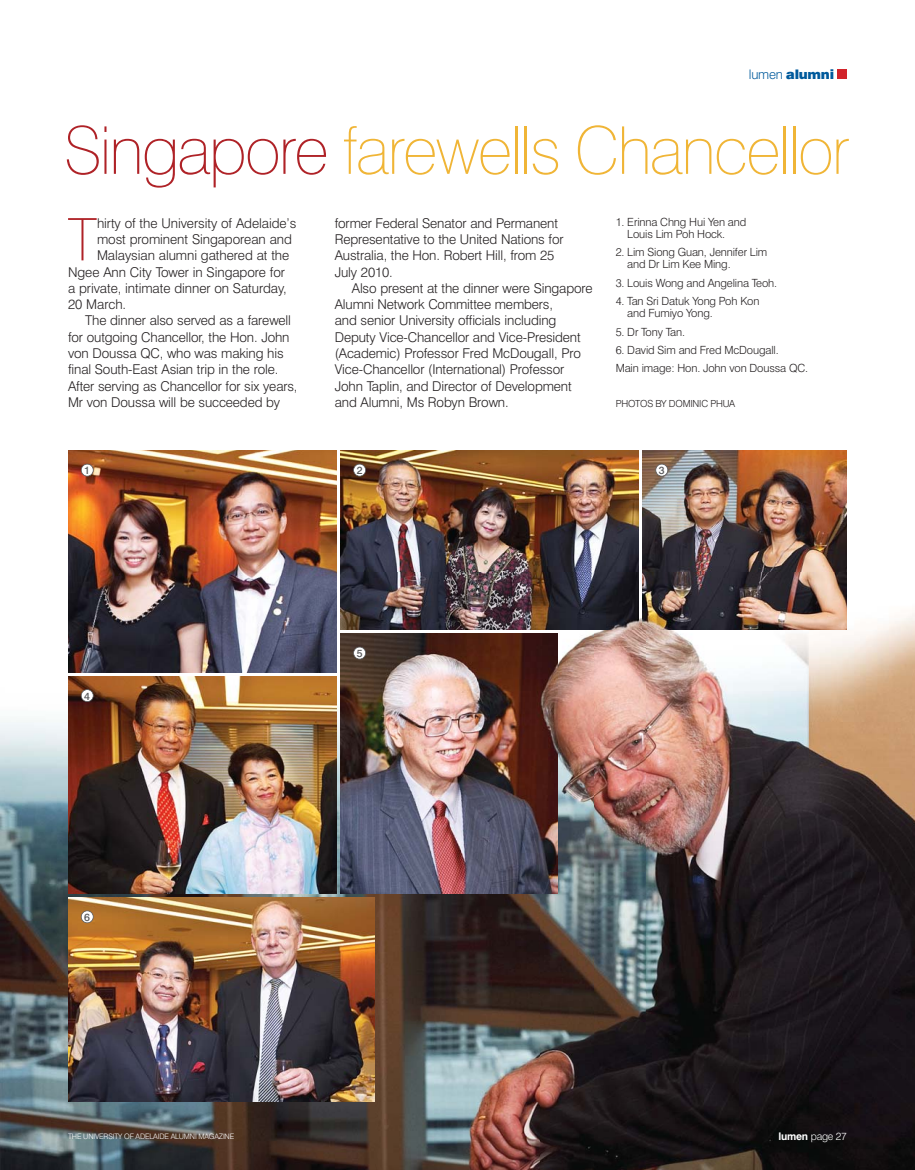
<style>
.page{position:relative;width:915px;height:1170px;background:#fff}
.page>*{position:absolute;margin:0;border:0;box-sizing:border-box;transform-origin:0 0}
.t1{font:100 66px "Swiss 721 BT";letter-spacing:-.03em;color:#f0b536}
.t2{font:100 58.8px "Swiss 721 BT";color:#af2227}
.t3{font:300 13.5px/16.2px "Swiss 721 BT";letter-spacing:-.01em;color:#231f20}
.t4{font:900 13.2px "Swiss 721 BT";letter-spacing:-.02em;color:#005a9c}
.t5{font:300 11.25px/12px "Swiss 721 BT";letter-spacing:-.01em;color:#231f20}
.t6{font:300 10.5px "Swiss 721 BT";letter-spacing:-.02em;color:#fff}
.t7{font:500 10.5px "Swiss 721 BT";color:#58595b}
.t8{font:300 9.75px "Swiss 721 BT";letter-spacing:-.02em;color:#231f20}
.t9{font:300 7.5px "Swiss 721 BT";letter-spacing:-.02em;color:#fff}
.s1{font-weight:300}
.s2{color:#af2227}
.s3{font-weight:700}
</style>
<div class="page">
<img style="left:340px;top:451px;width:298px;height:177px">
<img style="left:642px;top:451px;width:204px;height:171px">
<svg style="left:353px;top:463px;width:13px;height:13px"></svg>
<svg style="left:655px;top:463px;width:13px;height:13px"></svg>
<img style="left:0;top:573px;width:377px;height:596px">
<img style="left:592px;top:573px;width:55px;height:596px">
<img style="left:807px;top:573px;width:107px;height:596px">
<img style="left:377px;top:628px;width:216px;height:44px">
<img style="left:646px;top:622px;width:162px;height:547px">
<img style="left:539px;top:672px;width:54px;height:497px">
<img style="left:377px;top:893px;width:162px;height:276px">
<img style="left:340px;top:634px;width:217px;height:259px">
<svg style="left:353px;top:646px;width:13px;height:13px"></svg>
<img style="left:68px;top:676px;width:268px;height:217px">
<img style="left:68px;top:897px;width:306px;height:204px">
<img style="left:68px;top:451px;width:268px;height:221px">
<svg style="left:81px;top:689px;width:13px;height:13px"></svg>
<svg style="left:81px;top:910px;width:13px;height:13px"></svg>
<svg style="left:81px;top:463px;width:13px;height:13px"></svg>
<div style="left:837px;top:69px;width:9px;height:10px;background:#d2232a"></div>
<p class="t4" style="left:748px;top:67px;width:87px"><span class="s1">lumen</span> alumni</p>
<h1 class="t1" style="left:64px;top:126px;width:786px"><span class="s2">Singapore</span> farewells Chancellor</h1>
<h2 class="t2" style="left:67px;top:217px;width:31px">T</h2>
<p class="t3" style="left:97px;top:216px;width:201px">hirty of the University of Adelaide’s</p>
<p class="t5" style="left:627px;top:217px;width:120px;text-indent:-12px">1. Erinna Chng Hui Yen and<br>Louis Lim Poh Hock.</p>
<p class="t5" style="left:627px;top:247px;width:141px;text-indent:-12px">2. Lim Siong Guan, Jennifer Lim and Dr Lim Kee Ming.</p>
<p class="t5" style="left:615px;top:277px;width:163px">3. Louis Wong and Angelina Teoh.</p>
<p class="t5" style="left:627px;top:296px;width:134px;text-indent:-12px">4. Tan Sri Datuk Yong Poh Kon and Fumiyo Yong.</p>
<p class="t5" style="left:615px;top:326px;width:71px">5. Dr Tony Tan.</p>
<p class="t5" style="left:615px;top:341px;width:194px;line-height:18.5px">6. David Sim and Fred McDougall.<br>Main image: Hon. John von Doussa QC.</p>
<p class="t8" style="left:615px;top:399px;width:121px">PHOTOS BY DOMINIC PHUA</p>
<p class="t3" style="left:334px;top:216px;width:230px">former Federal Senator and Permanent<br>Representative to the United Nations for<br>Australia, the Hon. Robert Hill, from 25<br>July 2010.</p>
<p class="t3" style="left:334px;top:281px;width:259px;text-indent:17px">Also present at the dinner were Singapore Alumni Network Committee members,<br>and senior University officials including Deputy Vice-Chancellor and Vice-President (Academic) Professor Fred McDougall, Pro Vice-Chancellor (International) Professor John Taplin, and Director of Development and Alumni, Ms Robyn Brown.</p>
<p class="t3" style="left:97px;top:232px;width:196px">most prominent Singaporean and</p>
<p class="t3" style="left:97px;top:248px;width:194px">Malaysian alumni gathered at the</p>
<p class="t3" style="left:68px;top:264px;width:218px">Ngee Ann City Tower in Singapore for</p>
<p class="t3" style="left:68px;top:281px;width:220px">a private, intimate dinner on Saturday,</p>
<p class="t3" style="left:68px;top:297px;width:60px">20 March.</p>
<p class="t3" style="left:85px;top:313px;width:207px">The dinner also served as a farewell</p>
<p class="t3" style="left:68px;top:329px;width:223px">for outgoing Chancellor, the Hon. John</p>
<p class="t3" style="left:68px;top:346px;width:217px">von Doussa QC, who was making his</p>
<p class="t3" style="left:68px;top:362px;width:212px">final South-East Asian trip in the role.</p>
<p class="t3" style="left:68px;top:378px;width:231px">After serving as Chancellor for six years,</p>
<p class="t3" style="left:68px;top:394px;width:213px">Mr von Doussa will be succeeded by</p>
<p class="t7" style="left:84px;top:465px;width:7px">1</p>
<p class="t7" style="left:84px;top:690px;width:7px">4</p>
<p class="t7" style="left:84px;top:911px;width:7px">6</p>
<p class="t7" style="left:356px;top:465px;width:7px">2</p>
<p class="t7" style="left:658px;top:465px;width:7px">3</p>
<p class="t7" style="left:356px;top:648px;width:7px">5</p>
<p class="t9" style="left:68px;top:1132px;width:168px">THE UNIVERSITY OF ADELAIDE ALUMNI MAGAZINE</p>
<p class="t6" style="left:778px;top:1131px;width:70px"><span class="s3">lumen</span> page 27</p>
</div>
